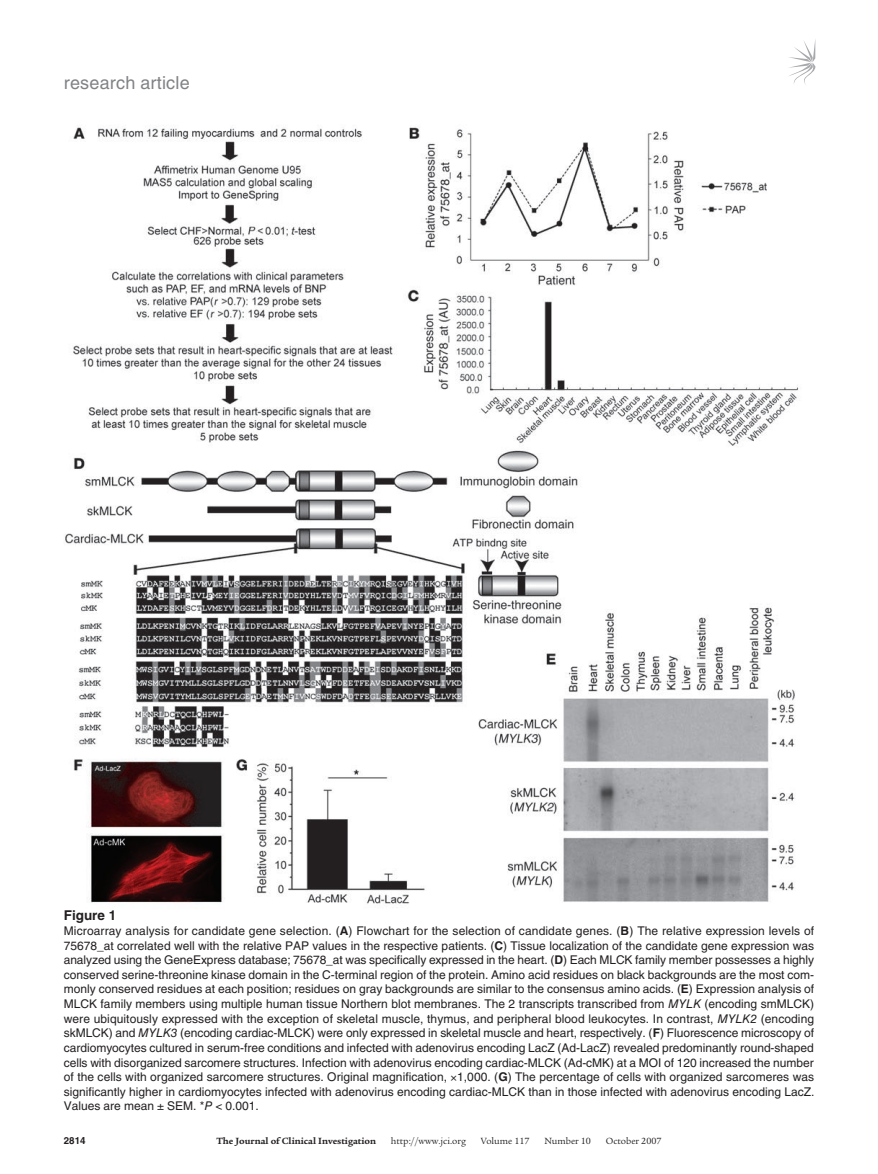
<style>
.page{position:relative;width:878px;height:1174px;background:#fff}
.page>*{position:absolute;margin:0;border:0;box-sizing:border-box;transform-origin:0 0}
.t1{font:18px "Helvetica LT Std";letter-spacing:.01em;color:#808285}
.t2{font:700 13.5px "Helvetica LT Std";color:#231f20}
.t3{font:12px/14.7px "Helvetica LT Std";color:#231f20;text-align:justify}
.t4{font:9.75px "Legacy Serif Std";color:#231f20}
.t5{font:700 9.75px "Legacy Serif Std";color:#231f20}
.t6{font:700 9.75px "Helvetica LT Std";color:#231f20}
.s1{font-weight:700}
.s2{font-style:italic}
</style>
<div class="page">
<svg style="left:789px;top:41px;width:26px;height:44px"></svg>
<img style="left:65px;top:125px;width:734px;height:779px">
<h1 class="t1" style="left:64px;top:72px;width:127px">research article</h1>
<p class="t2" style="left:64px;top:907px;width:54px">Figure 1</p>
<p class="t3" style="left:64px;top:923px;width:752px">Microarray analysis for candidate gene selection. (<span class="s1">A</span>) Flowchart for the selection of candidate genes. (<span class="s1">B</span>) The relative expression levels of 75678_at correlated well with the relative PAP values in the respective patients. (<span class="s1">C</span>) Tissue localization of the candidate gene expression was analyzed using the GeneExpress database; 75678_at was specifically expressed in the heart. (<span class="s1">D</span>) Each MLCK family member possesses a highly conserved serine-threonine kinase domain in the C-terminal region of the protein. Amino acid residues on black backgrounds are the most com&shy;monly conserved residues at each position; residues on gray backgrounds are similar to the consensus amino acids. (<span class="s1">E</span>) Expression analysis of MLCK family members using multiple human tissue Northern blot membranes. The 2 transcripts transcribed from <span class="s2">MYLK</span> (encoding smMLCK) were ubiquitously expressed with the exception of skeletal muscle, thymus, and peripheral blood leukocytes. In contrast, <span class="s2">MYLK2</span> (encoding skMLCK) and <span class="s2">MYLK3</span> (encoding cardiac-MLCK) were only expressed in skeletal muscle and heart, respectively. (<span class="s1">F</span>) Fluorescence microscopy of cardiomyocytes cultured in serum-free conditions and infected with adenovirus encoding LacZ (Ad-LacZ) revealed predominantly round-shaped cells with disorganized sarcomere structures. Infection with adenovirus encoding cardiac-MLCK (Ad-cMK) at a MOI of 120 increased the number of the cells with organized sarcomere structures. Original magnification, 1,000. (<span class="s1">G</span>) The percentage of cells with organized sarcomeres was significantly higher in cardiomyocytes infected with adenovirus encoding cardiac-MLCK than in those infected with adenovirus encoding LacZ.<br>Values are mean ± SEM. *<span class="s2">P</span> &lt; 0.001.</p>
<p class="t6" style="left:64px;top:1134px;width:23px">2814</p>
<p class="t5" style="left:216px;top:1135px;width:161px">The Journal of Clinical Investigation</p>
<p class="t4" style="left:391px;top:1135px;width:77px">http://www.jci.org</p>
<p class="t4" style="left:480px;top:1135px;width:50px">Volume 117</p>
<p class="t4" style="left:544px;top:1135px;width:48px">Number 10</p>
<p class="t4" style="left:605px;top:1135px;width:57px">October 2007</p>
</div>
